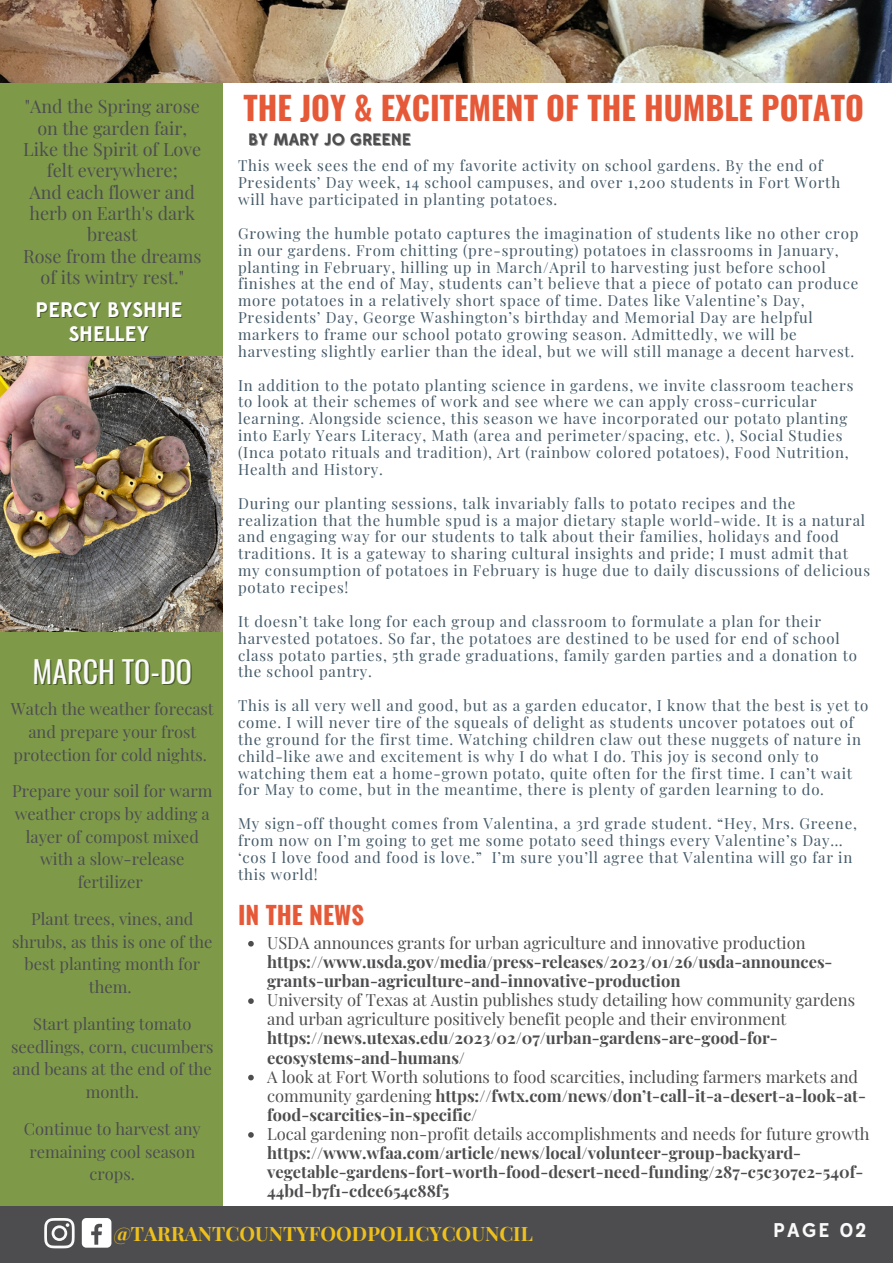
<style>
.page{position:relative;width:893px;height:1264px;background:#fff}
.page>*{position:absolute;margin:0;border:0;box-sizing:border-box;transform-origin:0 0}
.t1{font:700 32.25px "Oswald";color:#e55938}
.t2{font:30px "Oswald";color:#fafafa}
.t3{font:700 24.75px "Oswald";color:#e55938}
.t4{font:700 21px/24.8px "Edmondsans";color:#fff;text-align:center}
.t5{font:700 19.8px "Playfair Display";color:#eec01c}
.t6{font:700 19.8px "Edmondsans";letter-spacing:.1em;color:#fafafa}
.t7{font:18px/21.3px "Playfair Display";color:#4d4d4f;text-align:center}
.t8{font:16.5px/22.8px "Playfair Display";color:#4d4d4f;text-align:center}
.t9{font:700 16.5px/19px "Playfair Display";color:#4d4d4f}
.t10{font:700 16.5px "Edmondsans";color:#4d4d4f}
.t11{font:15px/16.8px "Playfair Display";letter-spacing:.05em;color:#435967}
.s1{font-weight:700}
</style>
<div class="page">
<div style="left:0;top:395px;width:222px;height:822px;background:#7e9a49"></div>
<div style="left:0;top:1206px;width:892px;height:56px;background:#4d4d4f"></div>
<svg style="left:44px;top:1218px;width:31px;height:30px"></svg>
<div style="left:82px;top:1217px;width:29px;height:30px;background:#fff;border-radius:5px"></div>
<svg style="left:91px;top:1223px;width:11px;height:21px"></svg>
<div style="left:0;top:65px;width:223px;height:335px;background:#7e9a49"></div>
<img style="left:0;top:357px;width:223px;height:274px">
<img style="left:0;top:0;width:891px;height:82px">
<svg style="left:248px;top:941px;width:6px;height:5px"></svg>
<svg style="left:248px;top:998px;width:6px;height:5px"></svg>
<svg style="left:248px;top:1074px;width:6px;height:6px"></svg>
<svg style="left:248px;top:1132px;width:6px;height:5px"></svg>
<p class="t7" style="left:23px;top:95px;width:180px">"And the Spring arose on the garden fair,<br>Like the Spirit of Love felt everywhere;<br>And each flower and herb on Earth's dark breast<br>Rose from the dreams of its wintry rest."</p>
<h3 class="t4" style="left:36px;top:299px;width:148px">PERCY BYSHHE<br>SHELLEY</h3>
<h2 class="t2" style="left:33px;top:647px;width:161px">MARCH TO-DO</h2>
<p class="t8" style="left:11px;top:696px;width:204px">Watch the weather forecast and prepare your frost protection for cold nights.</p>
<p class="t8" style="left:12px;top:779px;width:202px">Prepare your soil for warm weather crops by adding a layer of compost mixed with a slow-release fertilizer</p>
<p class="t8" style="left:12px;top:906px;width:202px">Plant trees, vines, and shrubs, as this is one of the best planting month for them.</p>
<p class="t8" style="left:11px;top:1011px;width:204px">Start planting tomato seedlings, corn, cucumbers and beans at the end of the month.</p>
<p class="t8" style="left:24px;top:1116px;width:178px">Continue to harvest any remaining cool season crops.</p>
<h1 class="t1" style="left:243px;top:83px;width:622px">THE JOY &amp; EXCITEMENT OF THE HUMBLE POTATO</h1>
<p class="t10" style="left:248px;top:133px;width:164px">BY MARY JO GREENE</p>
<p class="t11" style="left:238px;top:157px;width:603px">This week sees the end of my favorite activity on school gardens. By the end of<br>Presidents’ Day week, 14 school campuses, and over 1,200 students in Fort Worth will have participated in planting potatoes.</p>
<p class="t11" style="left:238px;top:224px;width:621px">Growing the humble potato captures the imagination of students like no other crop in our gardens. From chitting (pre-sprouting) potatoes in classrooms in January, planting in February, hilling up in March/April to harvesting just before school finishes at the end of May, students can’t believe that a piece of potato can produce more potatoes in a relatively short space of time. Dates like Valentine’s Day, Presidents’ Day, George Washington’s birthday and Memorial Day are helpful markers to frame our school potato growing season. Admittedly, we will be harvesting slightly earlier than the ideal, but we will still manage a decent harvest.</p>
<p class="t11" style="left:238px;top:376px;width:616px">In addition to the potato planting science in gardens, we invite classroom teachers to look at their schemes of work and see where we can apply cross-curricular learning. Alongside science, this season we have incorporated our potato planting into Early Years Literacy, Math (area and perimeter/spacing, etc. ), Social Studies (Inca potato rituals and tradition), Art (rainbow colored potatoes), Food Nutrition, Health and History.</p>
<p class="t11" style="left:238px;top:494px;width:633px">During our planting sessions, talk invariably falls to potato recipes and the realization that the humble spud is a major dietary staple world-wide. It is a natural and engaging way for our students to talk about their families, holidays and food traditions. It is a gateway to sharing cultural insights and pride; I must admit that my consumption of potatoes in February is huge due to daily discussions of delicious potato recipes!</p>
<p class="t11" style="left:238px;top:612px;width:620px">It doesn’t take long for each group and classroom to formulate a plan for their harvested potatoes. So far, the potatoes are destined to be used for end of school class potato parties, 5th grade graduations, family garden parties and a donation to the school pantry.</p>
<p class="t11" style="left:238px;top:696px;width:632px">This is all very well and good, but as a garden educator, I know that the best is yet to come. I will never tire of the squeals of delight as students uncover potatoes out of the ground for the first time. Watching children claw out these nuggets of nature in child-like awe and excitement is why I do what I do. This joy is second only to watching them eat a home-grown potato, quite often for the first time. I can’t wait for May to come, but in the meantime, there is plenty of garden learning to do.</p>
<p class="t11" style="left:238px;top:814px;width:620px">My sign-off thought comes from Valentina, a 3rd grade student. “Hey, Mrs. Greene, from now on I’m going to get me some potato seed things every Valentine’s Day… ‘cos I love food and food is love.” I’m sure you’ll agree that Valentina will go far in this world!</p>
<h3 class="t3" style="left:238px;top:895px;width:127px">IN THE NEWS</h3>
<p class="t8" style="left:267px;top:930px;width:540px">USDA announces grants for urban agriculture and innovative production</p>
<p class="t9" style="left:267px;top:951px;width:567px">https://www.usda.gov/media/press-releases/2023/01/26/usda-announces&shy;grants-urban-agriculture-and-innovative-production</p>
<p class="t8" style="left:267px;top:989px;width:589px;line-height:19px;text-align:left">University of Texas at Austin publishes study detailing how community gardens and urban agriculture positively benefit people and their environment</p>
<p class="t9" style="left:267px;top:1028px;width:512px">https://news.utexas.edu/2023/02/07/urban-gardens-are-good-for&shy;ecosystems-and-humans/</p>
<p class="t8" style="left:267px;top:1066px;width:600px;line-height:19px;text-align:left">A look at Fort Worth solutions to food scarcities, including farmers markets and community gardening <span class="s1">https://fwtx.com/news/don’t-call-it-a-desert-a-look-at&shy;food-scarcities-in-specific/</span></p>
<p class="t8" style="left:267px;top:1121px;width:604px">Local gardening non-profit details accomplishments and needs for future growth</p>
<p class="t9" style="left:267px;top:1142px;width:598px">https://www.wfaa.com/article/news/local/volunteer-group-backyard&shy;vegetable-gardens-fort-worth-food-desert-need-funding/287-c5c307e2-540f-<br>44bd-b7f1-cdce654c88f5</p>
<h3 class="t5" style="left:113px;top:1219px;width:421px">@TARRANTCOUNTYFOODPOLICYCOUNCIL</h3>
<h3 class="t6" style="left:773px;top:1221px;width:95px">PAGE 02</h3>
</div>
